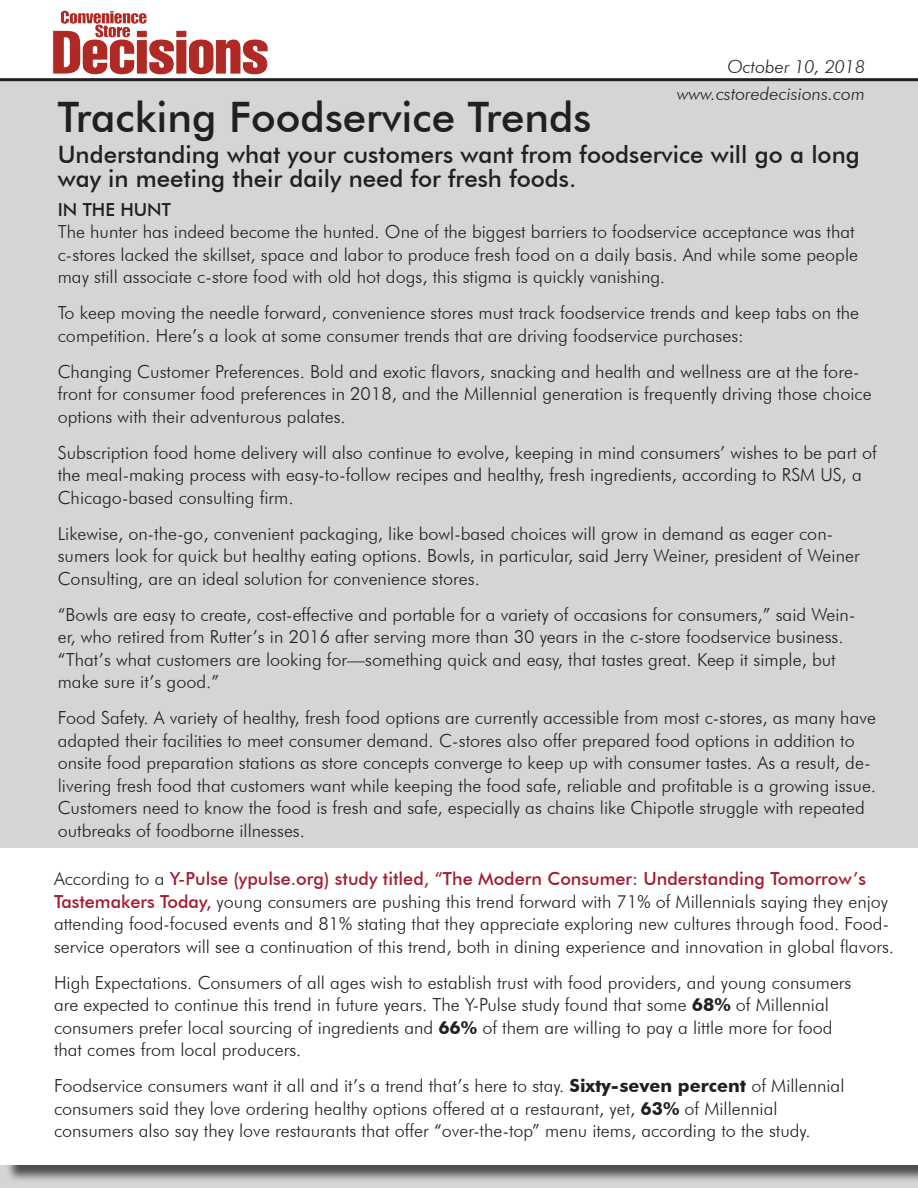
<style>
.page{position:relative;width:918px;height:1188px;background:#fff}
.page>*{position:absolute;margin:0;border:0;box-sizing:border-box;transform-origin:0 0}
.t1{font:500 42px "Futura BT";color:#231f20}
.t2{font:500 24px/24px "Futura BT";color:#231f20}
.t3{font:300 18px/22.5px "Futura BT";color:#231f20}
.t4{font:italic 300 18px "Futura BT";color:#231f20}
.t5{font:500 18px "Futura BT";color:#231f20}
.s1{font-weight:500;color:#a41c30}
.s2{font-weight:700}
</style>
<div class="page">
<div style="left:0;top:81px;width:918px;height:1107px;background:#d4d5d7"></div>
<div style="left:5px;top:850px;width:913px;height:333px;background:#231f20;opacity:.75"></div>
<div style="left:0;top:848px;width:918px;height:316px;background:#fff"></div>
<hr style="left:0;top:78px;width:918px;height:3px;background:#231f20">
<img style="left:52px;top:10px;width:216px;height:65px">
<p class="t4" style="left:728px;top:56px;width:139px">October 10, 2018</p>
<p class="t4" style="left:677px;top:82px;width:189px">www.cstoredecisions.com</p>
<h1 class="t1" style="left:58px;top:91px;width:535px">Tracking Foodservice Trends</h1>
<h2 class="t2" style="left:58px;top:142px;width:804px">Understanding what your customers want from foodservice will go a long way in meeting their daily need for fresh foods.</h2>
<p class="t5" style="left:58px;top:199px;width:115px">IN THE HUNT</p>
<p class="t3" style="left:58px;top:221px;width:802px">The hunter has indeed become the hunted. One of the biggest barriers to foodservice acceptance was that c-stores lacked the skillset, space and labor to produce fresh food on a daily basis. And while some people may still associate c-store food with old hot dogs, this stigma is quickly vanishing.</p>
<p class="t3" style="left:58px;top:302px;width:803px">To keep moving the needle forward, convenience stores must track foodservice trends and keep tabs on the competition. Here’s a look at some consumer trends that are driving foodservice purchases:</p>
<p class="t3" style="left:58px;top:360px;width:815px">Changing Customer Preferences. Bold and exotic flavors, snacking and health and wellness are at the fore&shy;front for consumer food preferences in 2018, and the Millennial generation is frequently driving those choice options with their adventurous palates.</p>
<p class="t3" style="left:58px;top:441px;width:820px">Subscription food home delivery will also continue to evolve, keeping in mind consumers’ wishes to be part of the meal-making process with easy-to-follow recipes and healthy, fresh ingredients, according to RSM US, a<br>Chicago-based consulting firm.</p>
<p class="t3" style="left:58px;top:522px;width:803px">Likewise, on-the-go, convenient packaging, like bowl-based choices will grow in demand as eager con&shy;sumers look for quick but healthy eating options. Bowls, in particular, said Jerry Weiner, president of Weiner<br>Consulting, are an ideal solution for convenience stores.</p>
<p class="t3" style="left:58px;top:603px;width:799px">“Bowls are easy to create, cost-effective and portable for a variety of occasions for consumers,” said Wein&shy;er, who retired from Rutter’s in 2016 after serving more than 30 years in the c-store foodservice business. “That’s what customers are looking for—something quick and easy, that tastes great. Keep it simple, but make sure it’s good.”</p>
<p class="t3" style="left:58px;top:707px;width:820px">Food Safety. A variety of healthy, fresh food options are currently accessible from most c-stores, as many have adapted their facilities to meet consumer demand. C-stores also offer prepared food options in addition to onsite food preparation stations as store concepts converge to keep up with consumer tastes. As a result, de&shy;livering fresh food that customers want while keeping the food safe, reliable and profitable is a growing issue.<br>Customers need to know the food is fresh and safe, especially as chains like Chipotle struggle with repeated outbreaks of foodborne illnesses.</p>
<p class="t3" style="left:54px;top:867px;width:842px">According to a <span class="s1">Y-Pulse (ypulse.org) study titled, “The Modern Consumer: Understanding Tomorrow’s Tastemakers Today,</span> young consumers are pushing this trend forward with 71% of Millennials saying they enjoy attending food-focused events and 81% stating that they appreciate exploring new cultures through food. Food&shy;service operators will see a continuation of this trend, both in dining experience and innovation in global flavors.</p>
<p class="t3" style="left:54px;top:971px;width:799px">High Expectations. Consumers of all ages wish to establish trust with food providers, and young consumers are expected to continue this trend in future years. The Y-Pulse study found that some <span class="s2">68%</span> of Millennial consumers prefer local sourcing of ingredients and <span class="s2">66%</span> of them are willing to pay a little more for food that comes from local producers.</p>
<p class="t3" style="left:54px;top:1074px;width:792px">Foodservice consumers want it all and it’s a trend that’s here to stay. <span class="s2">Sixty-seven percent</span> of Millennial consumers said they love ordering healthy options offered at a restaurant, yet, <span class="s2">63%</span> of Millennial consumers also say they love restaurants that offer “over-the-top” menu items, according to the study.</p>
</div>
